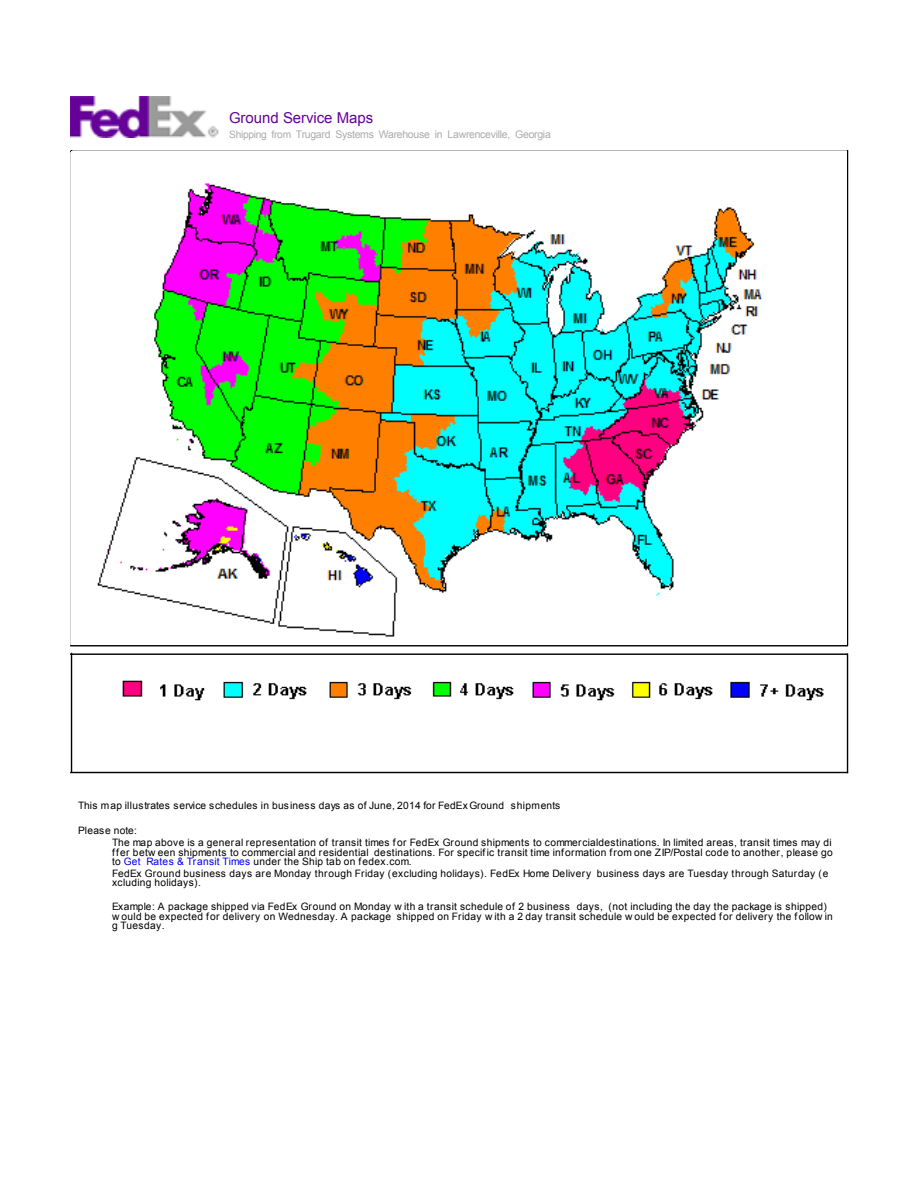
<style>
.page{position:relative;width:918px;height:1188px;background:#fff}
.page>*{position:absolute;margin:0;border:0;box-sizing:border-box;transform-origin:0 0}
.t1{font:15px "Arial";color:#609}
.t2{font:10.5px "Arial";letter-spacing:-.025em;color:#ababab}
.t3{font:10.2px/9.3px "Arial";letter-spacing:.035em;color:#000}
.s1{font-size:10.2px}
.s2{color:#00e}
</style>
<div class="page">
<img style="left:72px;top:655px;width:775px;height:116px">
<img style="left:71px;top:96px;width:148px;height:42px">
<hr style="left:70px;top:151px;width:778px;height:1px;background:#000">
<hr style="left:70px;top:645px;width:778px;height:1px;background:#000">
<hr style="left:71px;top:150px;width:1px;height:496px;background:#000">
<hr style="left:847px;top:150px;width:1px;height:496px;background:#000">
<img style="left:72px;top:151px;width:774px;height:486px">
<hr style="left:70px;top:653px;width:778px;height:2px;background:#000">
<hr style="left:70px;top:772px;width:778px;height:1px;background:#000">
<hr style="left:71px;top:653px;width:1px;height:120px;background:#000">
<hr style="left:847px;top:654px;width:1px;height:119px;background:#000">
<h1 class="t1" style="left:229px;top:112px;width:146px">G r ound S er vice M aps</h1>
<p class="t2" style="left:229px;top:130px;width:323px"><span class="s1">Shipping from</span> Trugard Systems Warehouse in Lawrenceville, Georgia</p>
<p class="t3" style="left:78px;top:802px;width:484px">This map illustrates service schedules in business days as of June, 2014 for FedEx Ground shipments</p>
<p class="t3" style="left:112px;top:826px;width:721px;line-height:11.9px;text-indent:-34px">Please note:<br>The map above is a general representation of transit times for FedEx Ground shipments to commercialdestinations. In limited areas, transit times may di</p>
<p class="t3" style="left:112px;top:848px;width:722px">ffer betw een shipments to commercial and residential destinations. For specific transit time information from one ZIP/Postal code to another, please go to <span class="s2">G et R ates &amp; T r ansit T im es</span> under the Ship tab on fedex.com.</p>
<p class="t3" style="left:112px;top:870px;width:718px">FedEx Ground business days are Monday through Friday (excluding holidays). FedEx Home Delivery business days are Tuesday through Saturday (e xcluding holidays).</p>
<p class="t3" style="left:112px;top:903px;width:722px">Example: A package shipped via FedEx Ground on Monday w ith a transit schedule of 2 business days, (not including the day the package is shipped) w ould be expected for delivery on Wednesday. A package shipped on Friday w ith a 2 day transit schedule w ould be expected for delivery the follow in g Tuesday.</p>
</div>
